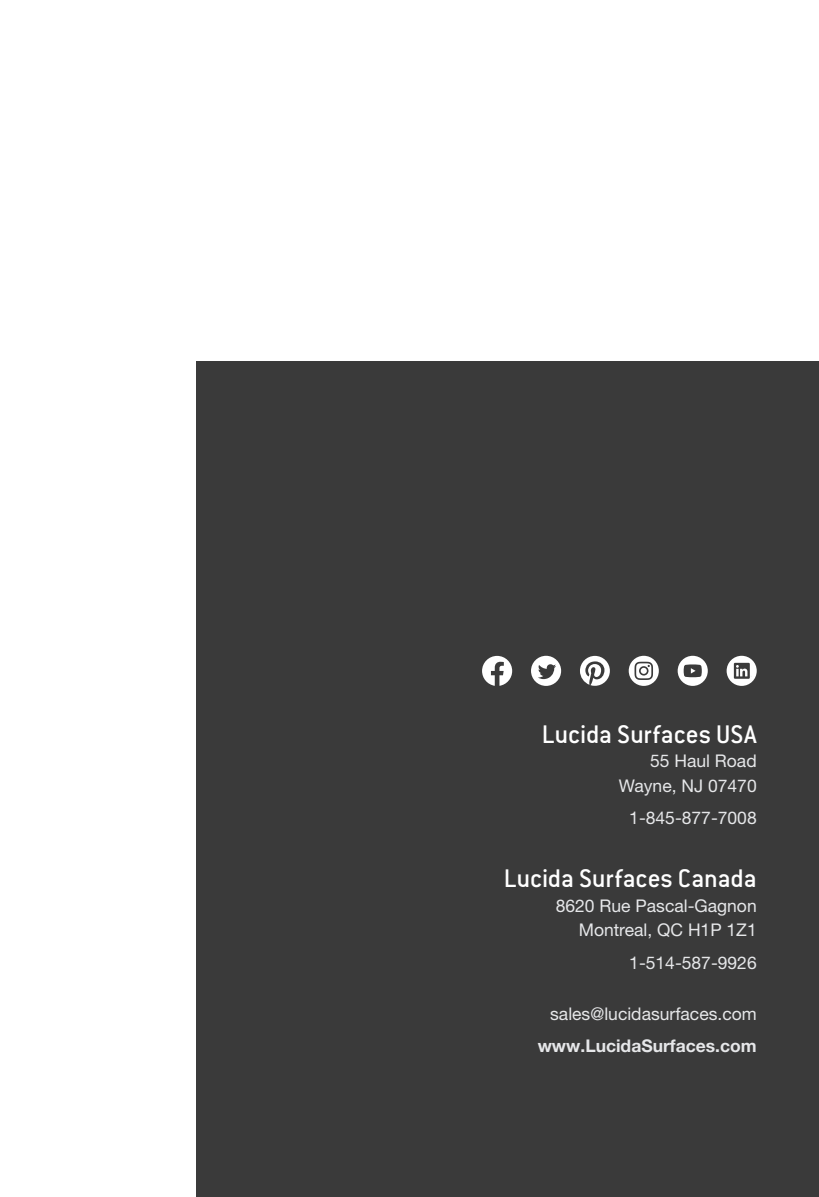
<style>
.page{position:relative;width:819px;height:1197px;background:#fff}
.page>*{position:absolute;margin:0;border:0;box-sizing:border-box;transform-origin:0 0}
.t1{font:500 28px "Conduit ITC Std";color:#fff}
.t2{font:17.5px/24.5px "Helvetica Neue LT Std";color:#e6e7e9;text-align:right}
.t3{font:700 17.5px "Helvetica Neue LT Std";color:#e6e7e9}
</style>
<div class="page">
<div style="left:197px;top:362px;width:622px;height:835px;background:#3a3a3a"></div>
<svg style="left:482px;top:656px;width:30px;height:30px"></svg>
<svg style="left:580px;top:656px;width:30px;height:30px"></svg>
<div style="left:531px;top:656px;width:30px;height:30px;background:#fff;border-radius:50%"></div>
<svg style="left:538px;top:664px;width:18px;height:15px"></svg>
<div style="left:629px;top:656px;width:30px;height:30px;background:#fff;border-radius:50%"></div>
<svg style="left:635px;top:662px;width:18px;height:18px"></svg>
<div style="left:678px;top:656px;width:30px;height:30px;background:#fff;border-radius:50%"></div>
<svg style="left:684px;top:664px;width:18px;height:13px"></svg>
<div style="left:727px;top:656px;width:30px;height:30px;background:#fff;border-radius:50%"></div>
<svg style="left:734px;top:663px;width:16px;height:16px"></svg>
<p class="t1" style="left:542px;top:717px;width:216px">Lucida Surfaces USA</p>
<p class="t2" style="left:619px;top:749px;width:139px">55 Haul Road<br>Wayne, NJ 07470</p>
<p class="t2" style="left:629px;top:805px;width:129px">1-845-877-7008</p>
<p class="t1" style="left:504px;top:862px;width:254px">Lucida Surfaces Canada</p>
<p class="t2" style="left:556px;top:893px;width:202px">8620 Rue Pascal-Gagnon</p>
<p class="t2" style="left:579px;top:918px;width:179px">Montreal, QC H1P 1Z1</p>
<p class="t2" style="left:629px;top:950px;width:129px">1-514-587-9926</p>
<p class="t2" style="left:550px;top:1001px;width:208px">sales@lucidasurfaces.com</p>
<p class="t3" style="left:538px;top:1035px;width:221px">www.LucidaSurfaces.com</p>
</div>
